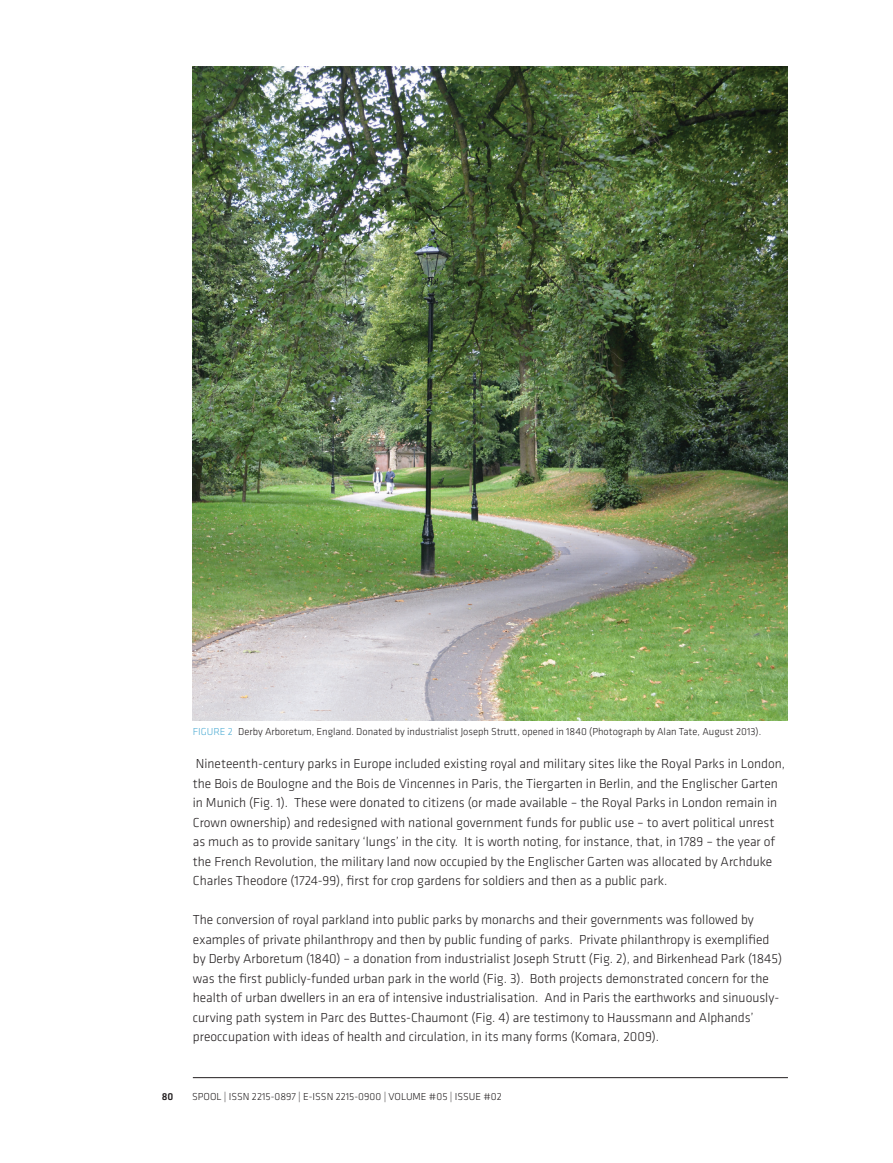
<style>
.page{position:relative;width:893px;height:1163px;background:#fff}
.page>*{position:absolute;margin:0;border:0;box-sizing:border-box;transform-origin:0 0}
.BODY_Normal{font:300 13.5px/19.5px "Klavika";color:#231f20}
.t1{font:300 10.5px "Klavika";color:#231f20}
.t2{font:300 10.5px "Klavika";color:#51add4}
.t3{font:500 10.5px "Klavika";color:#231f20}
.s1{color:#51add4}
</style>
<div class="page">
<hr style="left:193px;top:1077px;width:594px;height:1px;background:#231f20">
<img style="left:193px;top:66px;width:594px;height:655px">
<p class="t2" style="left:193px;top:725px;width:12px">Figure</p>
<p class="t1" style="left:228px;top:725px;width:535px"><span class="s1">2</span> Derby Arboretum, England. Donated by industrialist Joseph Strutt, opened in 1840 (Photograph by Alan Tate, August 2013).</p>
<p class="BODY_Normal" style="left:193px;top:754px;width:593px">Nineteenth-century parks in Europe included existing royal and military sites like the Royal Parks in London, the Bois de Boulogne and the Bois de Vincennes in Paris, the Tiergarten in Berlin, and the Englischer Garten in Munich (Fig. 1). These were donated to citizens (or made available – the Royal Parks in London remain in Crown ownership) and redesigned with national government funds for public use – to avert political unrest as much as to provide sanitary ‘lungs’ in the city. It is worth noting, for instance, that, in 1789 – the year of the French Revolution, the military land now occupied by the Englischer Garten was allocated by Archduke Charles Theodore (1724-99), first for crop gardens for soldiers and then as a public park.</p>
<p class="BODY_Normal" style="left:193px;top:910px;width:591px">The conversion of royal parkland into public parks by monarchs and their governments was followed by examples of private philanthropy and then by public funding of parks. Private philanthropy is exemplified by Derby Arboretum (1840) – a donation from industrialist Joseph Strutt (Fig. 2), and Birkenhead Park (1845) was the first publicly-funded urban park in the world (Fig. 3). Both projects demonstrated concern for the health of urban dwellers in an era of intensive industrialisation. And in Paris the earthworks and sinuously&shy;curving path system in Parc des Buttes-Chaumont (Fig. 4) are testimony to Haussmann and Alphands’ preoccupation with ideas of health and circulation, in its many forms (Komara, 2009).</p>
<p class="t3" style="left:162px;top:1090px;width:13px">80</p>
<p class="t1" style="left:192px;top:1090px;width:311px">SPOOL | ISSN 2215-0897 | E-ISSN 2215-0900 | VOLUME #05 | ISSUE #02</p>
</div>
